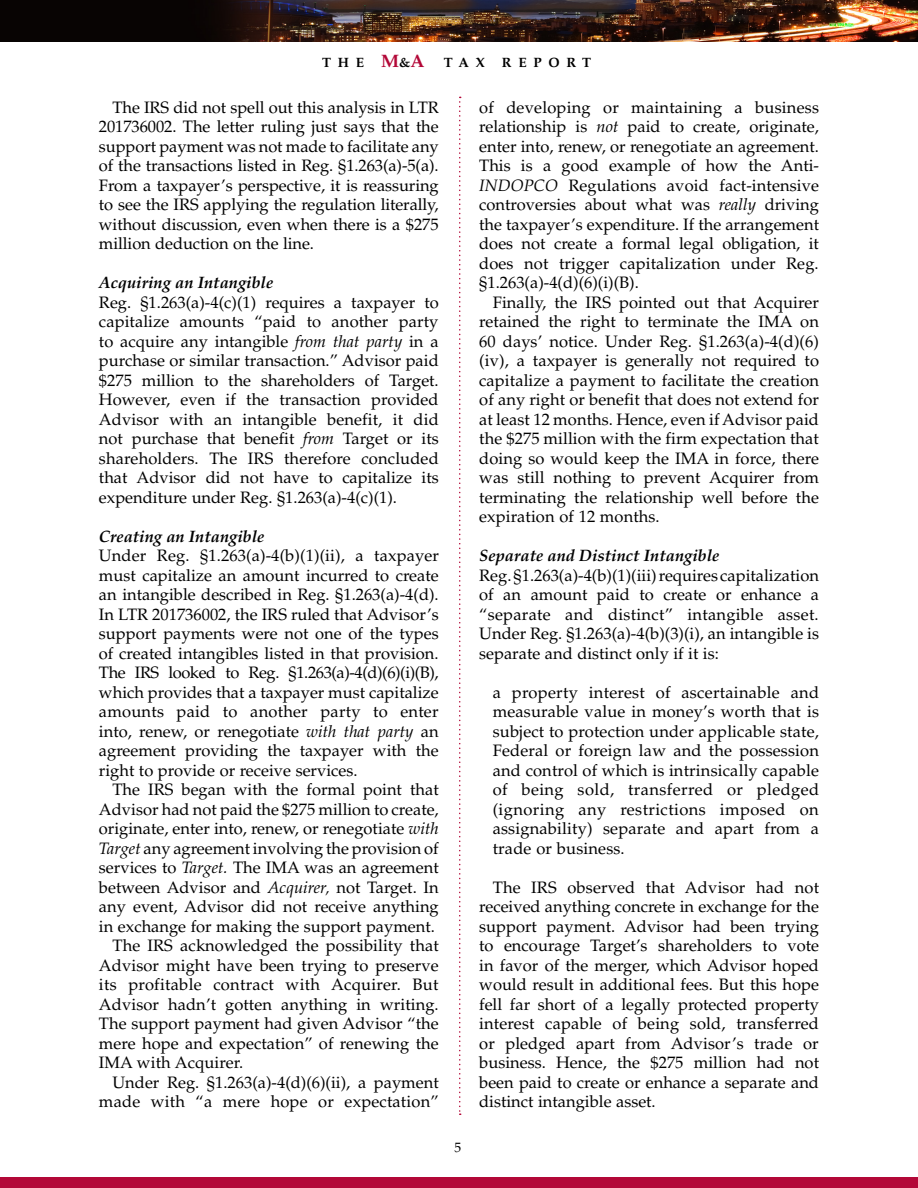
<style>
.page{position:relative;width:918px;height:1188px;background:#fff}
.page>*{position:absolute;margin:0;border:0;box-sizing:border-box;transform-origin:0 0}
.Body_A{font:16.5px/19.5px "Palatino";color:#000;text-align:justify}
.Body_A_f{font:16.5px/19.5px "Palatino";color:#000;text-align:justify}
.Body_Quote_A{font:16.5px/19.5px "Palatino";letter-spacing:.01em;color:#000;text-align:justify}
.H4_A{font:italic 700 16.5px "Palatino";color:#000}
.t1{font:700 13.5px "Palatino";letter-spacing:.5em;color:#000}
.t2{font:13.5px "Palatino";color:#000}
.s1{font-size:18px;color:#b30838}
.s2{font-style:italic}
</style>
<div class="page">
<div style="left:0;top:1177px;width:918px;height:11px;background:#b30838"></div>
<img style="left:0;top:0;width:918px;height:42px">
<svg style="left:459px;top:97px;width:2px;height:1018px"></svg>
<p class="t1" style="left:322px;top:55px;width:164px">THE <span class="s1">M</span>&amp;<span class="s1">A</span> TAX</p>
<p class="t1" style="left:502px;top:55px;width:91px">REPORT</p>
<p class="Body_A" style="left:99px;top:97px;width:341px;text-indent:14px">The IRS did not spell out this analysis in LTR 201736002. The letter ruling just says that the support payment was not made to facilitate any of the transactions listed in Reg. §1.263(a)-5(a).<br>From a taxpayer’s perspective, it is reassuring to see the IRS applying the regulation literally, without discussion, even when there is a $275 million deduction on the line.</p>
<p class="H4_A" style="left:99px;top:273px;width:176px">Acquiring an Intangible</p>
<p class="Body_A_f" style="left:99px;top:292px;width:341px">Reg. §1.263(a)-4(c)(1) requires a taxpayer to capitalize amounts “paid to another party to acquire any intangible <span class="s2">from that party</span> in a purchase or similar transaction.” Advisor paid $275 million to the shareholders of Target.<br>However, even if the transaction provided Advisor with an intangible benefit, it did not purchase that benefit <span class="s2">from</span> Target or its shareholders. The IRS therefore concluded that Advisor did not have to capitalize its expenditure under Reg. §1.263(a)-4(c)(1).</p>
<p class="H4_A" style="left:99px;top:526px;width:167px">Creating an Intangible</p>
<p class="Body_A_f" style="left:99px;top:546px;width:341px">Under Reg. §1.263(a)-4(b)(1)(ii), a taxpayer must capitalize an amount incurred to create an intangible described in Reg. §1.263(a)-4(d).<br>In LTR 201736002, the IRS ruled that Advisor’s support payments were not one of the types of created intangibles listed in that provision.<br>The IRS looked to Reg. §1.263(a)-4(d)(6)(i)(B), which provides that a taxpayer must capitalize amounts paid to another party to enter into, renew, or renegotiate <span class="s2">with that party</span> an agreement providing the taxpayer with the right to provide or receive services.</p>
<p class="Body_A" style="left:99px;top:780px;width:341px;text-indent:14px">The IRS began with the formal point that Advisor had not paid the $275 million to create, originate, enter into, renew, or renegotiate <span class="s2">with Target</span> any agreement involving the provision of services to <span class="s2">Target.</span> The IMA was an agreement between Advisor and <span class="s2">Acquirer,</span> not Target. In any event, Advisor did not receive anything in exchange for making the support payment.</p>
<p class="Body_A" style="left:99px;top:936px;width:341px;text-indent:14px">The IRS acknowledged the possibility that Advisor might have been trying to preserve its profitable contract with Acquirer. But Advisor hadn’t gotten anything in writing.<br>The support payment had given Advisor “the mere hope and expectation” of renewing the IMA with Acquirer.</p>
<p class="Body_A" style="left:99px;top:1072px;width:341px;text-align:right">Under Reg. §1.263(a)-4(d)(6)(ii), a payment made with “a mere hope or expectation”</p>
<p class="t2" style="left:455px;top:1139px;width:8px">5</p>
<p class="Body_A" style="left:479px;top:97px;width:341px">of developing or maintaining a business relationship is <span class="s2">not</span> paid to create, originate, enter into, renew, or renegotiate an agreement.<br>This is a good example of how the Anti-<span class="s2">INDOPCO</span> Regulations avoid fact-intensive controversies about what was <span class="s2">really</span> driving the taxpayer’s expenditure. If the arrangement does not create a formal legal obligation, it does not trigger capitalization under Reg. §1.263(a)-4(d)(6)(i)(B).</p>
<p class="Body_A" style="left:479px;top:292px;width:341px;text-indent:14px">Finally, the IRS pointed out that Acquirer retained the right to terminate the IMA on 60 days’ notice. Under Reg. §1.263(a)-4(d)(6) (iv), a taxpayer is generally not required to capitalize a payment to facilitate the creation of any right or benefit that does not extend for at least 12 months. Hence, even if Advisor paid the $275 million with the firm expectation that doing so would keep the IMA in force, there was still nothing to prevent Acquirer from terminating the relationship well before the expiration of 12 months.</p>
<p class="H4_A" style="left:479px;top:546px;width:242px">Separate and Distinct Intangible</p>
<p class="Body_A_f" style="left:479px;top:565px;width:341px">Reg. §1.263(a)-4(b)(1)(iii) requires capitalization of an amount paid to create or enhance a “separate and distinct” intangible asset.<br>Under Reg. §1.263(a)-4(b)(3)(i), an intangible is separate and distinct only if it is:</p>
<p class="Body_Quote_A" style="left:493px;top:682px;width:328px">a property interest of ascertainable and measurable value in money’s worth that is subject to protection under applicable state, Federal or foreign law and the possession and control of which is intrinsically capable of being sold, transferred or pledged (ignoring any restrictions imposed on assignability) separate and apart from a trade or business.</p>
<p class="Body_A" style="left:479px;top:877px;width:341px;text-indent:14px">The IRS observed that Advisor had not received anything concrete in exchange for the support payment. Advisor had been trying to encourage Target’s shareholders to vote in favor of the merger, which Advisor hoped would result in additional fees. But this hope fell far short of a legally protected property interest capable of being sold, transferred or pledged apart from Advisor’s trade or business. Hence, the $275 million had not been paid to create or enhance a separate and distinct intangible asset.</p>
</div>
